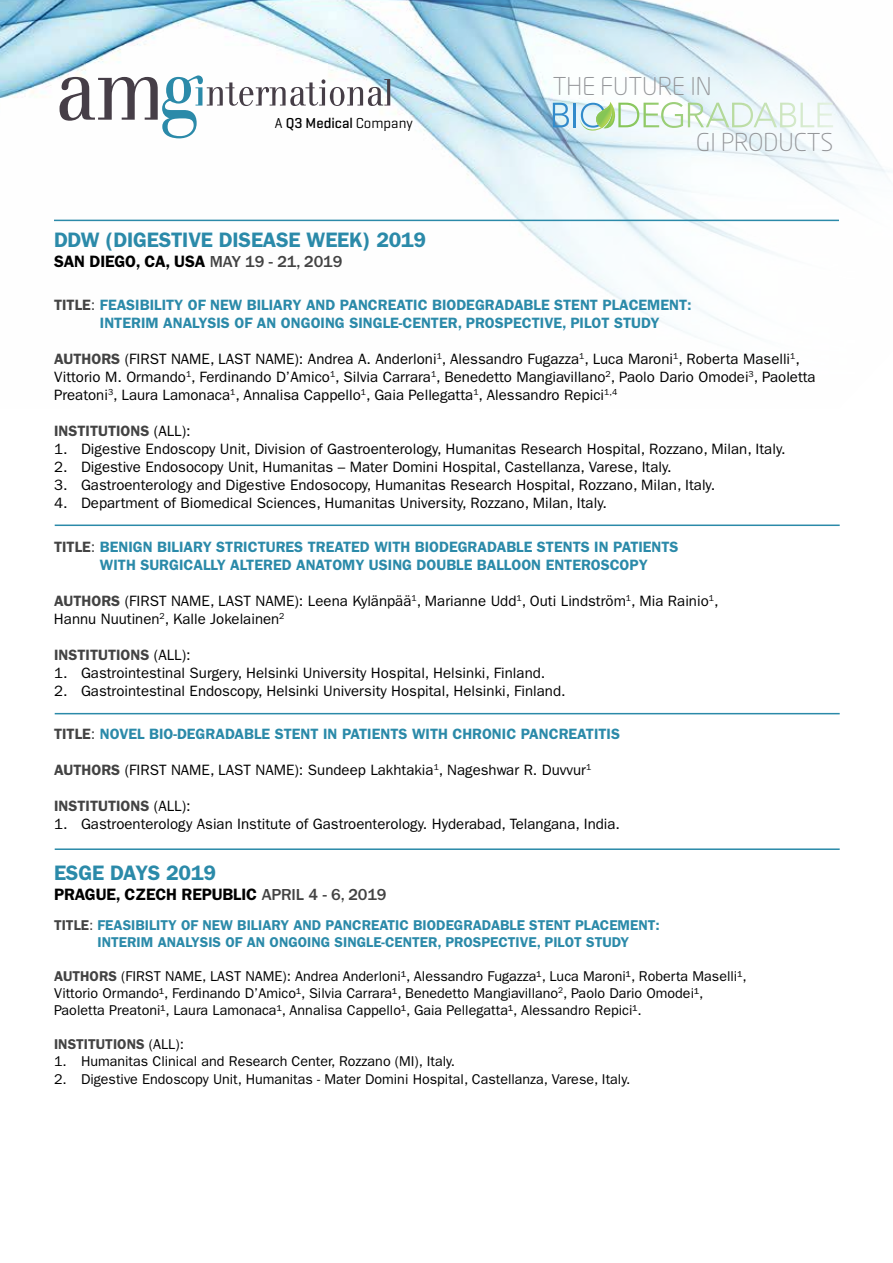
<style>
.page{position:relative;width:893px;height:1263px;background:#fff}
.page>*{position:absolute;margin:0;border:0;box-sizing:border-box;transform-origin:0 0}
.t1{font:300 24.3px "Neo Sans Std";color:#939598}
.t2{font:600 21px "ITC Franklin Gothic Std";letter-spacing:-.01em;color:#2b8aa9}
.t3{font:600 16.5px "ITC Franklin Gothic Std";letter-spacing:-.01em;color:#000}
.t4{font:15px/18px "ITC Franklin Gothic Std";color:#000}
.t5{font:600 15px/18px "ITC Franklin Gothic Std";color:#2b8aa9}
.t6{font:600 15px "ITC Franklin Gothic Std";color:#434343}
.t7{font:500 14.7px "Geogrotesque";color:#000}
.t8{font:14.25px/17.1px "ITC Franklin Gothic Std";color:#000}
.t9{font:600 14.25px/17.1px "ITC Franklin Gothic Std";color:#2b8aa9}
.t10{font:600 14.25px "ITC Franklin Gothic Std";color:#434343}
.s1{font-weight:400}
.s2{font-weight:500;color:#434343}
.s3{color:#434343}
.s4{font-weight:400;color:#434343}
.s5{font-weight:600;color:#434343}
.s6{font-weight:400;color:#000}
</style>
<div class="page">
<img style="left:0;top:0;width:889px;height:335px">
<hr style="left:54px;top:220px;width:785px;height:1px;background:#2b8aa9">
<hr style="left:55px;top:524px;width:785px;height:2px;background:#2b8aa9">
<hr style="left:55px;top:713px;width:785px;height:1px;background:#2b8aa9">
<hr style="left:55px;top:848px;width:785px;height:2px;background:#2b8aa9">
<svg style="left:60px;top:75px;width:330px;height:63px"></svg>
<svg style="left:553px;top:103px;width:16px;height:24px"></svg>
<hr style="left:574px;top:103px;width:2px;height:24px;background:#328bcb">
<svg style="left:580px;top:102px;width:38px;height:29px"></svg>
<svg style="left:661px;top:102px;width:172px;height:26px"></svg>
<p class="t7" style="left:275px;top:114px;width:139px"><span class="s1">A</span> Q3 Medical <span class="s1">Company</span></p>
<h1 class="t1" style="left:553px;top:72px;width:160px">THE FUTURE IN</h1>
<h1 class="t1" style="left:696px;top:128px;width:139px">GI PRODUCTS</h1>
<h2 class="t2" style="left:54px;top:227px;width:374px">DDW (DIGESTIVE DISEASE WEEK) 2019</h2>
<p class="t3" style="left:54px;top:251px;width:290px">SAN DIEGO, CA, USA <span class="s2">MAY 19 - 21, 2019</span></p>
<p class="t5" style="left:100px;top:296px;width:593px;text-indent:-46px"><span class="s3">TITLE</span><span class="s4">:</span> FEASIBILITY OF NEW BILIARY AND PANCREATIC BIODEGRADABLE STENT PLACEMENT:<br>INTERIM ANALYSIS OF AN ONGOING SINGLE-CENTER, PROSPECTIVE, PILOT STUDY</p>
<p class="t4" style="left:54px;top:350px;width:763px"><span class="s5">AUTHORS</span> (FIRST NAME, LAST NAME): Andrea A. Anderloni<sup>1</sup>, Alessandro Fugazza<sup>1</sup>, Luca Maroni<sup>1</sup>, Roberta Maselli<sup>1</sup>,<br>Vittorio M. Ormando<sup>1</sup>, Ferdinando D’Amico<sup>1</sup>, Silvia Carrara<sup>1</sup>, Benedetto Mangiavillano<sup>2</sup>, Paolo Dario Omodei<sup>3</sup>, Paoletta<br>Preatoni<sup>3</sup>, Laura Lamonaca<sup>1</sup>, Annalisa Cappello<sup>1</sup>, Gaia Pellegatta<sup>1</sup>, Alessandro Repici<sup>1,4</sup></p>
<p class="t6" style="left:54px;top:422px;width:138px">INSTITUTIONS <span class="s6">(ALL):</span></p>
<p class="t4" style="left:54px;top:440px;width:733px">1. Digestive Endoscopy Unit, Division of Gastroenterology, Humanitas Research Hospital, Rozzano, Milan, Italy.</p>
<p class="t4" style="left:54px;top:458px;width:619px">2. Digestive Endosocopy Unit, Humanitas – Mater Domini Hospital, Castellanza, Varese, Italy.</p>
<p class="t4" style="left:54px;top:476px;width:663px">3. Gastroenterology and Digestive Endosocopy, Humanitas Research Hospital, Rozzano, Milan, Italy.</p>
<p class="t4" style="left:54px;top:494px;width:554px">4. Department of Biomedical Sciences, Humanitas University, Rozzano, Milan, Italy.</p>
<p class="t5" style="left:100px;top:537px;width:580px;text-indent:-46px"><span class="s3">TITLE</span><span class="s4">:</span> BENIGN BILIARY STRICTURES TREATED WITH BIODEGRADABLE STENTS IN PATIENTS<br>WITH SURGICALLY ALTERED ANATOMY USING DOUBLE BALLOON ENTEROSCOPY</p>
<p class="t4" style="left:54px;top:592px;width:666px"><span class="s5">AUTHORS</span> (FIRST NAME, LAST NAME): Leena Kylänpää<sup>1</sup>, Marianne Udd<sup>1</sup>, Outi Lindström<sup>1</sup>, Mia Rainio<sup>1</sup>,<br>Hannu Nuutinen<sup>2</sup>, Kalle Jokelainen<sup>2</sup></p>
<p class="t6" style="left:54px;top:646px;width:138px">INSTITUTIONS <span class="s6">(ALL):</span></p>
<p class="t4" style="left:54px;top:664px;width:493px">1. Gastrointestinal Surgery, Helsinki University Hospital, Helsinki, Finland.</p>
<p class="t4" style="left:54px;top:682px;width:513px">2. Gastrointestinal Endoscopy, Helsinki University Hospital, Helsinki, Finland.</p>
<p class="t5" style="left:54px;top:725px;width:568px"><span class="s3">TITLE</span><span class="s4">:</span> NOVEL BIO-DEGRADABLE STENT IN PATIENTS WITH CHRONIC PANCREATITIS</p>
<p class="t4" style="left:54px;top:761px;width:539px"><span class="s5">AUTHORS</span> (FIRST NAME, LAST NAME): Sundeep Lakhtakia<sup>1</sup>, Nageshwar R. Duvvur<sup>1</sup></p>
<p class="t6" style="left:54px;top:797px;width:138px">INSTITUTIONS <span class="s6">(ALL):</span></p>
<p class="t4" style="left:54px;top:815px;width:568px">1. Gastroenterology Asian Institute of Gastroenterology. Hyderabad, Telangana, India.</p>
<h2 class="t2" style="left:54px;top:860px;width:164px">ESGE DAYS 2019</h2>
<p class="t3" style="left:54px;top:884px;width:334px">PRAGUE, CZECH REPUBLIC <span class="s2">APRIL 4 - 6, 2019</span></p>
<p class="t9" style="left:98px;top:916px;width:564px;text-indent:-44px"><span class="s3">TITLE</span><span class="s4">:</span> FEASIBILITY OF NEW BILIARY AND PANCREATIC BIODEGRADABLE STENT PLACEMENT:<br>INTERIM ANALYSIS OF AN ONGOING SINGLE-CENTER, PROSPECTIVE, PILOT STUDY</p>
<p class="t8" style="left:54px;top:967px;width:694px"><span class="s5">AUTHORS</span> (FIRST NAME, LAST NAME): Andrea Anderloni¹, Alessandro Fugazza¹, Luca Maroni¹, Roberta Maselli¹,<br>Vittorio Ormando¹, Ferdinando D’Amico¹, Silvia Carrara¹, Benedetto Mangiavillano<sup>2</sup>, Paolo Dario Omodei¹,<br>Paoletta Preatoni¹, Laura Lamonaca¹, Annalisa Cappello¹, Gaia Pellegatta¹, Alessandro Repici¹.</p>
<p class="t10" style="left:54px;top:1036px;width:131px">INSTITUTIONS <span class="s6">(ALL):</span></p>
<p class="t8" style="left:54px;top:1053px;width:403px">1. Humanitas Clinical and Research Center, Rozzano (MI), Italy.</p>
<p class="t8" style="left:54px;top:1070px;width:578px">2. Digestive Endoscopy Unit, Humanitas - Mater Domini Hospital, Castellanza, Varese, Italy.</p>
</div>
